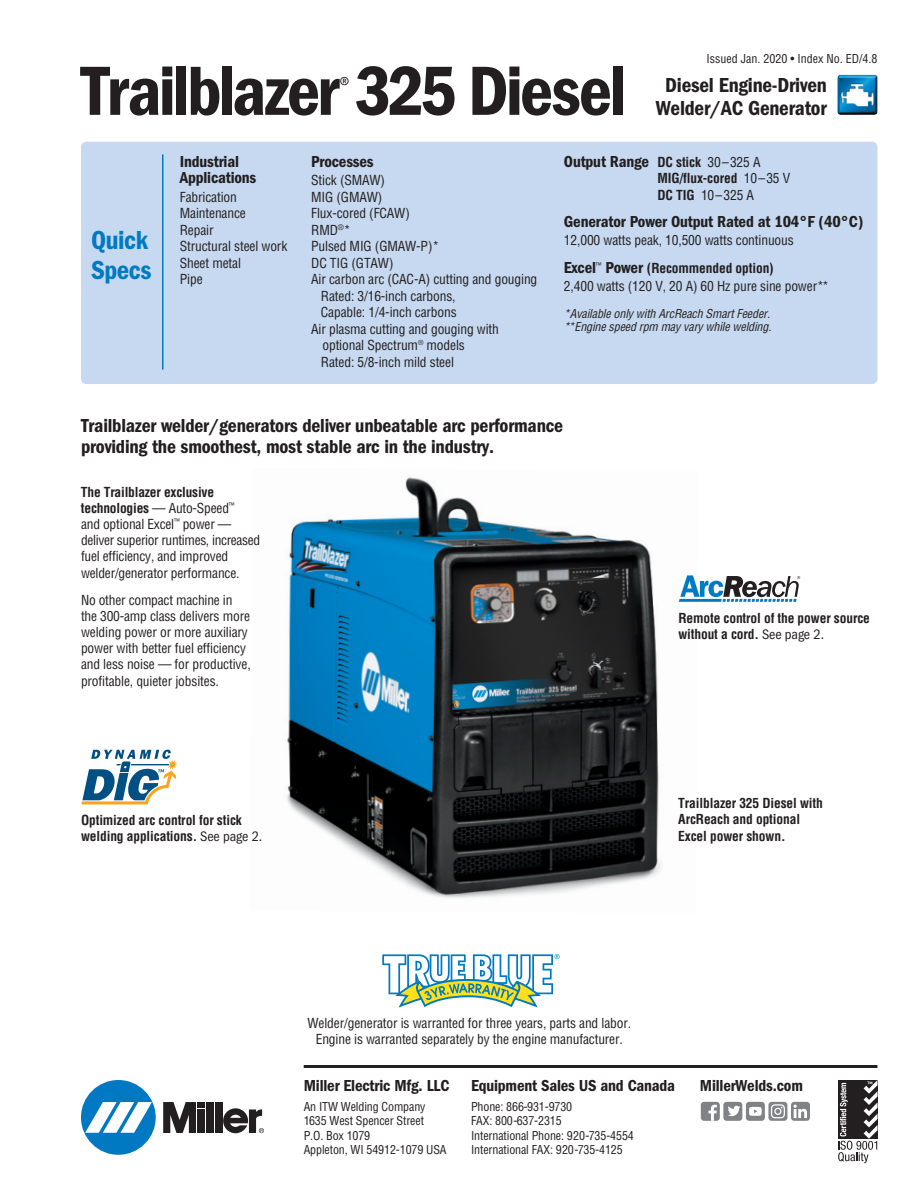
<style>
.page{position:relative;width:918px;height:1188px;background:#fff}
.page>*{position:absolute;margin:0;border:0;box-sizing:border-box;transform-origin:0 0}
.t1{font:72px "ITC Franklin Gothic Std Dm Cd";letter-spacing:-.04em;color:#231f20}
.t2{font:27px/30px "ITC Franklin Gothic Std Dm Cd";letter-spacing:-.015em;color:#007bc3}
.t3{font:21px/22.5px "ITC Franklin Gothic Std Dm Cd";letter-spacing:-.01em;color:#231f20;text-align:center}
.t4{font:condensed 21px "ITC Franklin Gothic Std";color:#231f20}
.t5{font:19.5px/21px "ITC Franklin Gothic Std Dm Cd";letter-spacing:-.01em;color:#231f20}
.t6{font:16.5px/16.5px "ITC Franklin Gothic Std Dm Cd";letter-spacing:-.01em;color:#231f20}
.t7{font:condensed 13.5px/16.2px "Helvetica";letter-spacing:-.01em;color:#231f20}
.t8{font:700 condensed 13.5px/16.5px "Helvetica";letter-spacing:-.01em;color:#231f20}
.t9{font:condensed 12px/14.4px "Helvetica";letter-spacing:-.01em;color:#231f20}
.t10{font:italic condensed 12px/13.5px "Helvetica";color:#231f20}
.s1{font-family:"Helvetica";font-weight:700;font-stretch:condensed;font-size:13.5px}
.s2{font-family:"Helvetica";font-stretch:condensed;font-size:13.5px}
.s3{font-weight:400}
.s4{font-family:"ITC Franklin Gothic Std Dm Cd";font-stretch:normal;font-size:16.5px}
.s5{font-weight:700}
.s6{font-family:"ITC Franklin Gothic Std";font-weight:400;font-size:14.25px}
</style>
<div class="page">
<img style="left:287px;top:477px;width:392px;height:421px">
<div style="left:81px;top:142px;width:797px;height:242px;background:#c6d9f0;border-radius:5px"></div>
<hr style="left:162px;top:154px;width:2px;height:216px;background:#007bc3">
<img style="left:837px;top:75px;width:41px;height:40px">
<svg style="left:382px;top:954px;width:178px;height:54px"></svg>
<svg style="left:679px;top:575px;width:121px;height:27px"></svg>
<hr style="left:304px;top:1065px;width:573px;height:3px;background:#231f20">
<div style="left:81px;top:1080px;width:75px;height:75px;background:#0079c2;border-radius:50%"></div>
<svg style="left:85px;top:1102px;width:67px;height:31px"></svg>
<div style="left:206px;top:1102px;width:8px;height:31px;background:#231f20"></div>
<div style="left:215px;top:1102px;width:7px;height:31px;background:#231f20"></div>
<div style="left:198px;top:1102px;width:7px;height:6px;background:#231f20"></div>
<div style="left:198px;top:1109px;width:7px;height:24px;background:#231f20"></div>
<svg style="left:163px;top:1102px;width:33px;height:31px"></svg>
<svg style="left:223px;top:1108px;width:41px;height:25px"></svg>
<svg style="left:838px;top:1080px;width:40px;height:83px"></svg>
<div style="left:791px;top:1102px;width:19px;height:19px;background:#808285;border-radius:3px"></div>
<svg style="left:793px;top:1105px;width:14px;height:13px"></svg>
<div style="left:723px;top:1102px;width:19px;height:19px;background:#808285;border-radius:3px"></div>
<svg style="left:728px;top:1106px;width:12px;height:10px"></svg>
<div style="left:746px;top:1102px;width:19px;height:19px;background:#808285;border-radius:3px"></div>
<svg style="left:749px;top:1107px;width:13px;height:9px"></svg>
<div style="left:701px;top:1102px;width:19px;height:19px;background:#808285;border-radius:3px"></div>
<svg style="left:708px;top:1105px;width:9px;height:16px"></svg>
<div style="left:768px;top:1102px;width:19px;height:19px;background:#808285;border-radius:3px"></div>
<svg style="left:771px;top:1104px;width:14px;height:14px"></svg>
<svg style="left:82px;top:750px;width:96px;height:54px"></svg>
<p class="t9" style="left:707px;top:52px;width:172px">Issued Jan. 2020 • Index No. ED/4.8</p>
<h1 class="t1" style="left:81px;top:67px;width:548px">Trailblazer 325 Diesel</h1>
<h3 class="t4" style="left:339px;top:71px;width:12px">®</h3>
<h3 class="t3" style="left:656px;top:76px;width:173px">Diesel Engine-Driven<br>Welder/AC Generator</h3>
<h2 class="t2" style="left:91px;top:227px;width:62px">Quick<br>Specs</h2>
<p class="t6" style="left:180px;top:154px;width:78px">Industrial<br>Applications</p>
<p class="t7" style="left:180px;top:190px;width:109px">Fabrication<br>Maintenance<br>Repair<br>Structural steel work<br>Sheet metal<br>Pipe</p>
<p class="t6" style="left:311px;top:154px;width:64px">Processes</p>
<p class="t7" style="left:311px;top:173px;width:75px">Stick (SMAW)</p>
<p class="t7" style="left:311px;top:190px;width:73px">MIG (GMAW)</p>
<p class="t7" style="left:311px;top:206px;width:100px">Flux-cored (FCAW)</p>
<p class="t7" style="left:311px;top:223px;width:41px">RMD<sup>®</sup>*</p>
<p class="t7" style="left:311px;top:239px;width:129px">Pulsed MIG (GMAW-P)*</p>
<p class="t7" style="left:311px;top:256px;width:84px">DC TIG (GTAW)</p>
<p class="t7" style="left:311px;top:272px;width:228px">Air carbon arc (CAC-A) cutting and gouging</p>
<p class="t7" style="left:321px;top:289px;width:136px">Rated: 3/16-inch carbons,</p>
<p class="t7" style="left:321px;top:305px;width:137px">Capable: 1/4-inch carbons</p>
<p class="t7" style="left:311px;top:322px;width:189px">Air plasma cutting and gouging with</p>
<p class="t7" style="left:322px;top:338px;width:144px">optional Spectrum<sup>®</sup> models</p>
<p class="t7" style="left:321px;top:355px;width:135px">Rated: 5/8-inch mild steel</p>
<p class="t6" style="left:564px;top:154px;width:198px">Output Range <span class="s1">DC stick</span> <span class="s2">30–325 A</span></p>
<p class="t8" style="left:657px;top:171px;width:134px">MIG/flux-cored <span class="s3">10–35 V<br></span>DC TIG <span class="s3">10–325 A</span></p>
<p class="t6" style="left:564px;top:214px;width:301px">Generator Power Output Rated at 104°F (40°C)</p>
<p class="t7" style="left:564px;top:228px;width:231px;line-height:27.3px">12,000 watts peak, 10,500 watts continuous<br><span class="s4">Excel</span><sup>™</sup> <span class="s4">Power</span> <span class="s5">(Recommended option)</span></p>
<p class="t7" style="left:564px;top:280px;width:267px">2,400 watts (120 V, 20 A) 60 Hz pure sine power**</p>
<p class="t10" style="left:564px;top:308px;width:211px">*Available only with ArcReach SmartFeeder. **Engine speed rpm may vary while welding.</p>
<h3 class="t5" style="left:81px;top:417px;width:484px">Trailblazer welder/generators deliver unbeatable arc performance providing the smoothest, most stable arc in the industry.</h3>
<p class="t7" style="left:81px;top:485px;width:181px"><span class="s5">The Trailblazer exclusive technologies</span> — Auto-Speed<sup>™<br></sup>and optional Excel<sup>™</sup> power — deliver superior runtimes, increased fuel efficiency, and improved welder/generator performance.</p>
<p class="t7" style="left:81px;top:593px;width:171px">No other compact machine in the 300-amp class delivers more welding power or more auxiliary power with better fuel efficiency and less noise — for productive, profitable, quieter jobsites.</p>
<p class="t8" style="left:81px;top:813px;width:183px">Optimized arc control for stick welding applications. <span class="s6">See page 2.</span></p>
<p class="t8" style="left:678px;top:611px;width:193px">Remote control of the power source without a cord. <span class="s6">See page 2.</span></p>
<p class="t8" style="left:678px;top:796px;width:146px">Trailblazer 325 Diesel with<br>ArcReach and optional<br>Excel power shown.</p>
<p class="t7" style="left:307px;top:1016px;width:325px;text-align:center">Welder/generator is warranted for three years, parts and labor.<br>Engine is warranted separately by the engine manufacturer.</p>
<p class="t6" style="left:304px;top:1079px;width:147px">Miller Electric Mfg. LLC</p>
<p class="t9" style="left:304px;top:1100px;width:144px">An ITW Welding Company<br>1635 West Spencer Street<br>P.O. Box 1079<br>Appleton, WI 54912-1079 USA</p>
<p class="t6" style="left:471px;top:1079px;width:206px">Equipment Sales US and Canada</p>
<p class="t6" style="left:700px;top:1079px;width:105px">MillerWelds.com</p>
<p class="t9" style="left:471px;top:1100px;width:164px">Phone: 866-931-9730<br>FAX: 800-637-2315<br>International Phone: 920-735-4554<br>International FAX: 920-735-4125</p>
</div>
